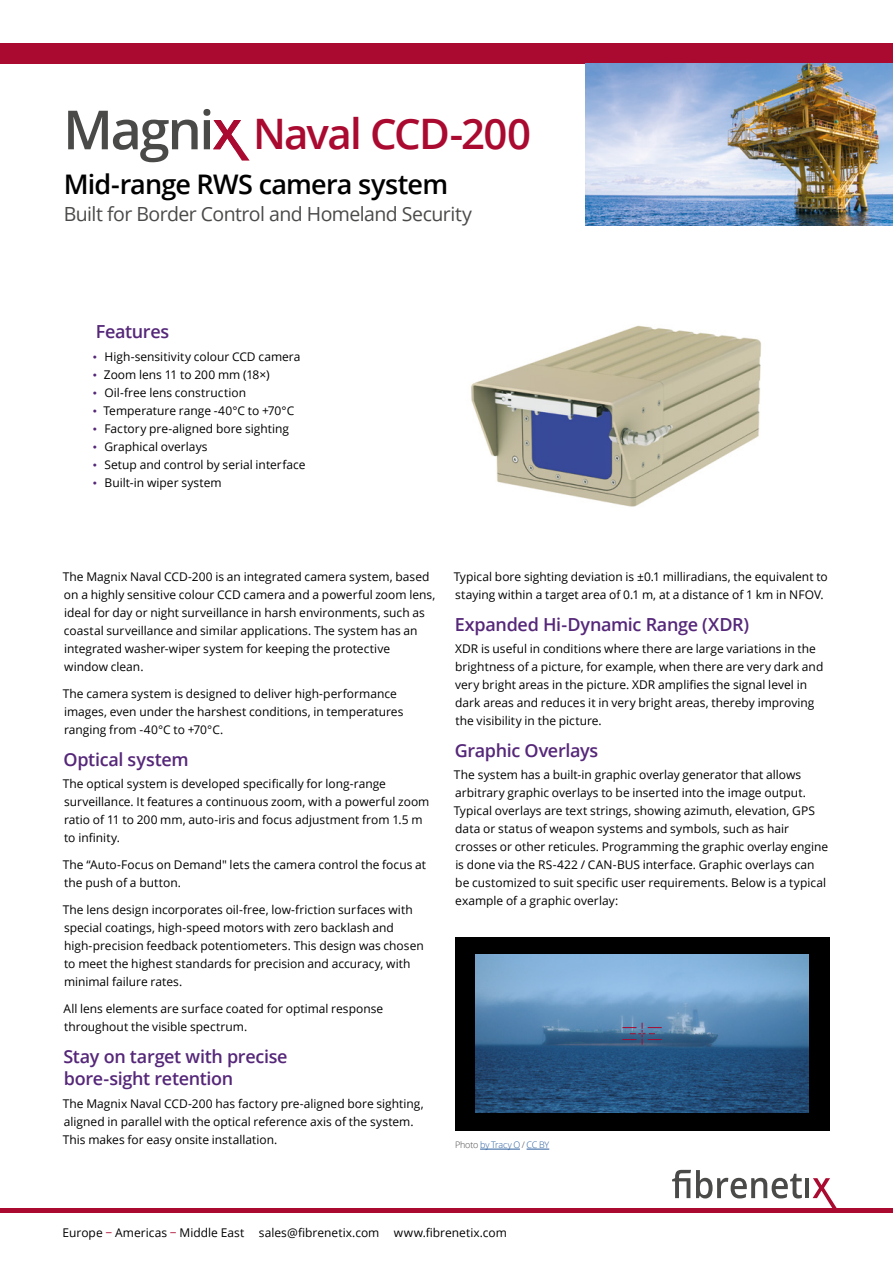
<style>
.page{position:relative;width:893px;height:1263px;background:#fff}
.page>*{position:absolute;margin:0;border:0;box-sizing:border-box;transform-origin:0 0}
.t1{font:600 42px "Open Sans";letter-spacing:-.04em;color:#aa0a2f}
.t2{font:600 27px "Open Sans";letter-spacing:-.03em;color:#000}
.t3{font:19.5px "Open Sans";letter-spacing:-.03em;color:#4a4a49}
.t4{font:600 18px/22.5px "Open Sans";letter-spacing:-.02em;color:#552779}
.t5{font:12px/18px "Open Sans";color:#000}
.t6{font:300 9px "Open Sans";letter-spacing:-.015em;color:#275b9b}
.s1{font-size:54px;color:#4a4a49}
.s2{font-size:54px}
.s3{font-family:"Times New Roman";color:#552779}
.s4{color:#4a4a49}
.s5{color:#aa0a2f}
</style>
<div class="page">
<div style="left:0;top:44px;width:893px;height:20px;background:#aa0a2f"></div>
<hr style="left:805px;top:1178px;width:4px;height:20px;background:#4a4a49">
<svg style="left:813px;top:1178px;width:24px;height:30px"></svg>
<svg style="left:672px;top:1170px;width:130px;height:28px"></svg>
<div style="left:0;top:1208px;width:893px;height:5px;background:#aa0a2f"></div>
<hr style="left:480px;top:1149px;width:40px;height:1px;background:#275b9b">
<svg style="left:527px;top:1149px;width:22px;height:1px"></svg>
<div style="left:455px;top:937px;width:374px;height:193px;background:#000"></div>
<img style="left:476px;top:954px;width:332px;height:159px">
<svg style="left:622px;top:1023px;width:40px;height:21px"></svg>
<img style="left:471px;top:325px;width:290px;height:182px">
<svg style="left:213px;top:120px;width:37px;height:41px"></svg>
<img style="left:585px;top:64px;width:308px;height:162px">
<h1 class="t1" style="left:63px;top:105px;width:470px"><span class="s1">Magni</span><span class="s2">x</span> Naval CCD-200</h1>
<h2 class="t2" style="left:64px;top:166px;width:386px">Mid-range RWS camera system</h2>
<h3 class="t3" style="left:64px;top:201px;width:410px">Built for Border Control and Homeland Security</h3>
<h3 class="t4" style="left:96px;top:320px;width:75px">Features</h3>
<p class="t5" style="left:93px;top:347px;width:209px"><span class="s3">•</span> High-sensitivity colour CCD camera</p>
<p class="t5" style="left:93px;top:365px;width:178px"><span class="s3">•</span> Zoom lens 11 to 200 mm (18×)</p>
<p class="t5" style="left:93px;top:383px;width:155px"><span class="s3">•</span> Oil-free lens construction</p>
<p class="t5" style="left:93px;top:401px;width:203px"><span class="s3">•</span> Temperature range -40°C to +70°C</p>
<p class="t5" style="left:93px;top:419px;width:198px"><span class="s3">•</span> Factory pre-aligned bore sighting</p>
<p class="t5" style="left:93px;top:437px;width:116px"><span class="s3">•</span> Graphical overlays</p>
<p class="t5" style="left:93px;top:455px;width:214px"><span class="s3">•</span> Setup and control by serial interface</p>
<p class="t5" style="left:93px;top:473px;width:130px"><span class="s3">•</span> Built-in wiper system</p>
<p class="t5" style="left:63px;top:568px;width:374px">The Magnix Naval CCD-200 is an integrated camera system, based on a highly sensitive colour CCD camera and a powerful zoom lens, ideal for day or night surveillance in harsh environments, such as coastal surveillance and similar applications. The system has an integrated washer‑wiper system for keeping the protective window clean.</p>
<p class="t5" style="left:63px;top:685px;width:342px">The camera system is designed to deliver high-performance images, even under the harshest conditions, in temperatures ranging from -40°C to +70°C.</p>
<h3 class="t4" style="left:63px;top:748px;width:127px">Optical system</h3>
<p class="t5" style="left:63px;top:775px;width:368px">The optical system is developed specifically for long-range surveillance. It features a continuous zoom, with a powerful zoom ratio of 11 to 200 mm, auto‑iris and focus adjustment from 1.5 m to infinity.</p>
<p class="t5" style="left:63px;top:856px;width:365px">The “Auto-Focus on Demand" lets the camera control the focus at the push of a button.</p>
<p class="t5" style="left:63px;top:901px;width:363px">The lens design incorporates oil-free, low-friction surfaces with special coatings, high-speed motors with zero backlash and high‑precision feedback potentiometers. This design was chosen to meet the highest standards for precision and accuracy, with minimal failure rates.</p>
<p class="t5" style="left:64px;top:1000px;width:321px">All lens elements are surface coated for optimal response throughout the visible spectrum.</p>
<h3 class="t4" style="left:63px;top:1045px;width:226px">Stay on target with precise bore-sight retention</h3>
<p class="t5" style="left:63px;top:1094px;width:363px">The Magnix Naval CCD-200 has factory pre-aligned bore sighting, aligned in parallel with the optical reference axis of the system.<br>This makes for easy onsite installation.</p>
<p class="t5" style="left:454px;top:568px;width:375px">Typical bore sighting deviation is ±0.1 milliradians, the equivalent to staying within a target area of 0.1 m, at a distance of 1 km in NFOV.</p>
<h3 class="t4" style="left:455px;top:613px;width:296px">Expanded Hi-Dynamic Range (XDR)</h3>
<p class="t5" style="left:455px;top:640px;width:370px">XDR is useful in conditions where there are large variations in the brightness of a picture, for example, when there are very dark and very bright areas in the picture. XDR amplifies the signal level in dark areas and reduces it in very bright areas, thereby improving the visibility in the picture.</p>
<h3 class="t4" style="left:455px;top:739px;width:145px">Graphic Overlays</h3>
<p class="t5" style="left:454px;top:766px;width:376px">The system has a built-in graphic overlay generator that allows arbitrary graphic overlays to be inserted into the image output.<br>Typical overlays are text strings, showing azimuth, elevation, GPS data or status of weapon systems and symbols, such as hair crosses or other reticules. Programming the graphic overlay engine is done via the RS-422 / CAN-BUS interface. Graphic overlays can be customized to suit specific user requirements. Below is a typical example of a graphic overlay:</p>
<p class="t6" style="left:455px;top:1139px;width:96px"><span class="s4">Photo</span> by Tracy O <span class="s4">/</span> CC BY</p>
<p class="t5" style="left:63px;top:1223px;width:446px">Europe <span class="s5">−</span> Americas <span class="s5">−</span> Middle East sales@fibrenetix.com www.fibrenetix.com</p>
</div>
